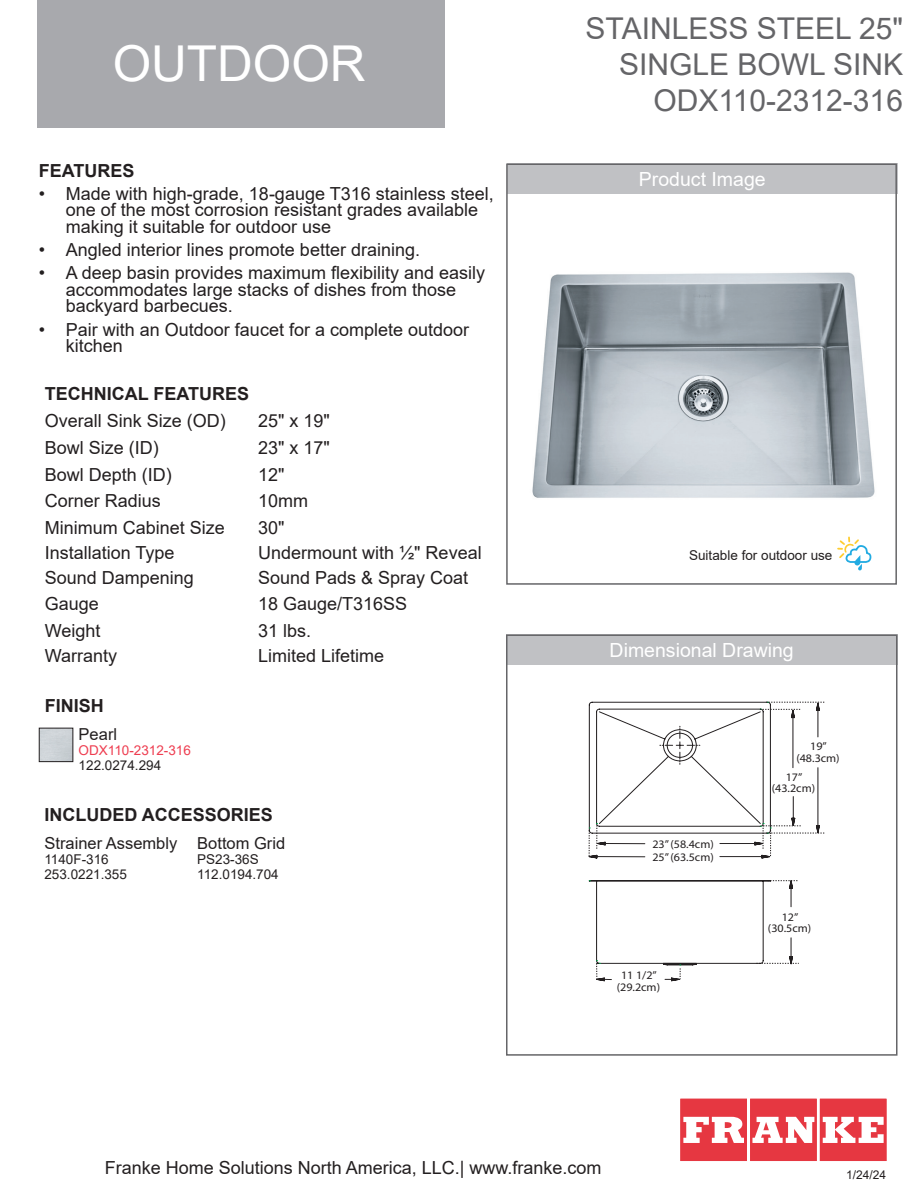
<style>
.page{position:relative;width:918px;height:1188px;background:#fff}
.page>*{position:absolute;margin:0;border:0;box-sizing:border-box;transform-origin:0 0}
.t1{font:49.5px "Arial";color:#fff}
.t2{font:30px "Arial";color:#656568}
.t3{font:19.5px "Arial";color:#fff}
.t4{font:18px/16.5px "Arial";color:#231f20}
.t5{font:700 18px "Arial";color:#231f20}
.t6{font:16.5px "Arial";color:#231f20}
.t7{font:13.5px "Arial";color:#231f20}
.t8{font:13.5px "Arial";color:#ee3d50}
.t9{font:12px "Arial";color:#231f20}
.t10{font:11.4px/11.4px "Myriad Pro";color:#231f20;text-align:center;scale:1.05 1}
</style>
<div class="page">
<div style="left:506px;top:634px;width:392px;height:31px;background:#c0c1c4"></div>
<div style="left:506px;top:634px;width:392px;height:422px;border:2px solid #656568"></div>
<div style="left:507px;top:164px;width:391px;height:30px;background:#c0c1c4"></div>
<div style="left:506px;top:164px;width:391px;height:421px;border:2px solid #656568"></div>
<svg style="left:680px;top:1099px;width:206px;height:62px"></svg>
<div style="left:37px;top:0;width:408px;height:127px;background:#a8a9ad"></div>
<div style="left:39px;top:728px;width:34px;height:34px;border:1px solid #231f20"></div>
<img style="left:532px;top:272px;width:343px;height:226px">
<svg style="left:589px;top:701px;width:236px;height:281px"></svg>
<svg style="left:837px;top:536px;width:35px;height:34px"></svg>
<p class="t1" style="left:113px;top:30px;width:254px">OUTDOOR</p>
<p class="t5" style="left:39px;top:158px;width:97px">FEATURES</p>
<p class="t4" style="left:66px;top:185px;width:429px;text-indent:-27px">• Made with high-grade, 18-gauge T316 stainless steel, one of the most corrosion resistant grades available making it suitable for outdoor use</p>
<p class="t4" style="left:39px;top:241px;width:383px">• Angled interior lines promote better draining.</p>
<p class="t4" style="left:66px;top:265px;width:421px;text-indent:-27px">• A deep basin provides maximum flexibility and easily accommodates large stacks of dishes from those backyard barbecues.</p>
<p class="t4" style="left:66px;top:321px;width:405px;text-indent:-27px">• Pair with an Outdoor faucet for a complete outdoor kitchen</p>
<p class="t5" style="left:45px;top:381px;width:206px">TECHNICAL FEATURES</p>
<p class="t4" style="left:45px;top:412px;width:183px">Overall Sink Size (OD)</p>
<p class="t4" style="left:258px;top:412px;width:73px">25" x 19"</p>
<p class="t4" style="left:45px;top:439px;width:116px">Bowl Size (ID)</p>
<p class="t4" style="left:258px;top:439px;width:73px">23" x 17"</p>
<p class="t4" style="left:45px;top:466px;width:129px">Bowl Depth (ID)</p>
<p class="t4" style="left:258px;top:466px;width:28px">12"</p>
<p class="t4" style="left:45px;top:492px;width:118px">Corner Radius</p>
<p class="t4" style="left:258px;top:492px;width:52px">10mm</p>
<p class="t4" style="left:45px;top:519px;width:182px">Minimum Cabinet Size</p>
<p class="t4" style="left:258px;top:519px;width:28px">30"</p>
<p class="t4" style="left:45px;top:544px;width:131px">Installation Type</p>
<p class="t4" style="left:258px;top:544px;width:225px">Undermount with ½" Reveal</p>
<p class="t4" style="left:45px;top:569px;width:151px">Sound Dampening</p>
<p class="t4" style="left:258px;top:569px;width:212px">Sound Pads &amp; Spray Coat</p>
<p class="t4" style="left:45px;top:595px;width:56px">Gauge</p>
<p class="t4" style="left:258px;top:595px;width:151px">18 Gauge/T316SS</p>
<p class="t4" style="left:45px;top:622px;width:57px">Weight</p>
<p class="t4" style="left:258px;top:622px;width:55px">31 lbs.</p>
<p class="t4" style="left:45px;top:647px;width:74px">Warranty</p>
<p class="t4" style="left:258px;top:647px;width:128px">Limited Lifetime</p>
<p class="t5" style="left:45px;top:693px;width:61px">FINISH</p>
<p class="t6" style="left:79px;top:723px;width:40px">Pearl</p>
<p class="t8" style="left:79px;top:741px;width:114px">ODX110-2312-316</p>
<p class="t7" style="left:79px;top:756px;width:84px">122.0274.294</p>
<p class="t5" style="left:44px;top:802px;width:230px">INCLUDED ACCESSORIES</p>
<p class="t6" style="left:44px;top:832px;width:134px">Strainer Assembly</p>
<p class="t7" style="left:44px;top:850px;width:66px">1140F-316</p>
<p class="t7" style="left:44px;top:865px;width:84px">253.0221.355</p>
<p class="t6" style="left:197px;top:832px;width:90px">Bottom Grid</p>
<p class="t7" style="left:197px;top:850px;width:63px">PS23-36S</p>
<p class="t7" style="left:197px;top:865px;width:83px">112.0194.704</p>
<p class="t2" style="left:586px;top:8px;width:319px">STAINLESS STEEL 25"</p>
<p class="t2" style="left:619px;top:44px;width:285px">SINGLE BOWL SINK</p>
<p class="t2" style="left:653px;top:80px;width:251px">ODX110-2312-316</p>
<p class="t3" style="left:639px;top:166px;width:128px">Product Image</p>
<p class="t7" style="left:689px;top:546px;width:145px">Suitable for outdoor use</p>
<p class="t3" style="left:610px;top:637px;width:186px">Dimensional Drawing</p>
<p class="t10" style="left:652px;top:838px;width:60px">23” (58.4cm)</p>
<p class="t10" style="left:652px;top:852px;width:60px">25” (63.5cm)</p>
<p class="t10" style="left:617px;top:970px;width:43px">11 1/2” (29.2cm)</p>
<p class="t10" style="left:796px;top:741px;width:43px">19” (48.3cm)</p>
<p class="t10" style="left:772px;top:771px;width:43px">17” (43.2cm)</p>
<p class="t10" style="left:768px;top:911px;width:43px">12” (30.5cm)</p>
<p class="t4" style="left:105px;top:1159px;width:498px">Franke Home Solutions North America, LLC.| www.franke.com</p>
<p class="t9" style="left:846px;top:1166px;width:42px">1/24/24</p>
</div>
